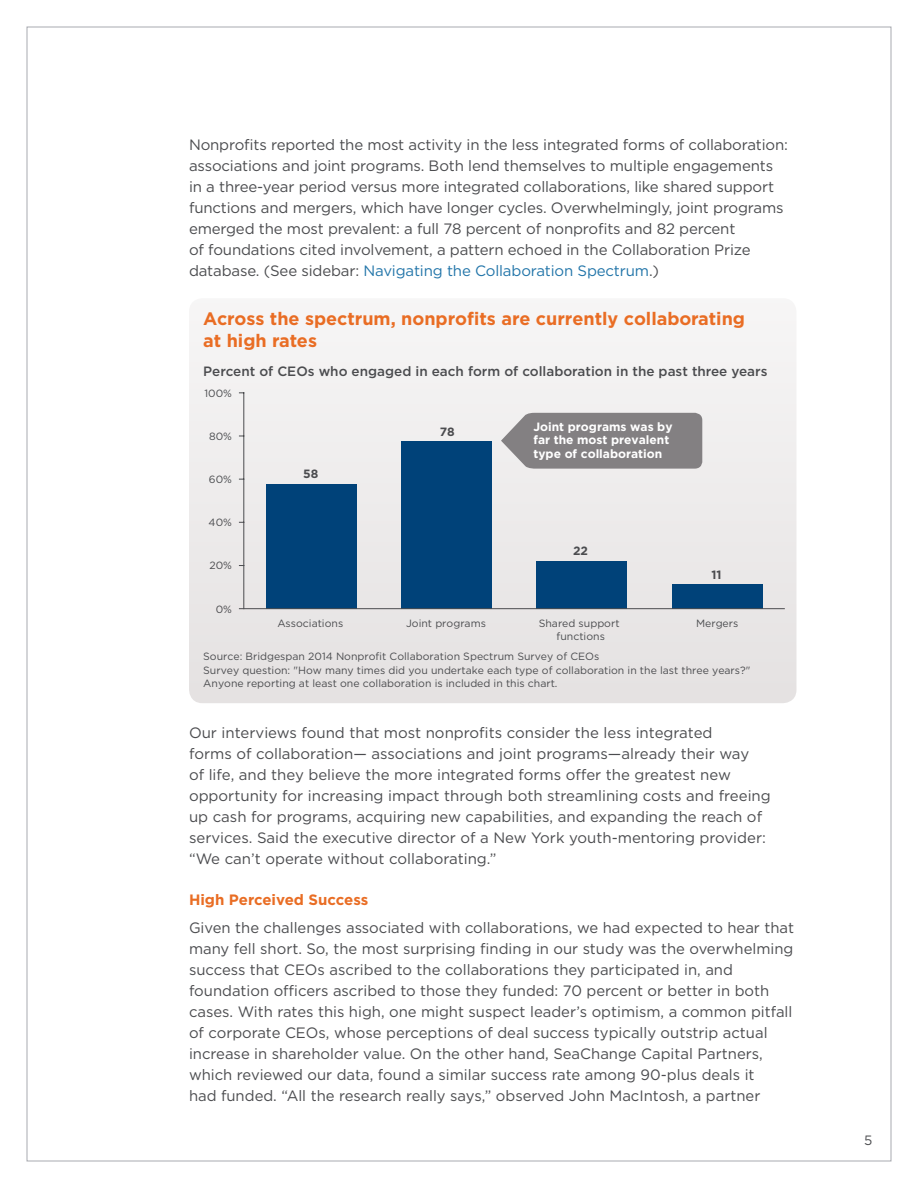
<style>
.page{position:relative;width:918px;height:1188px;background:#fff}
.page>*{position:absolute;margin:0;border:0;box-sizing:border-box;transform-origin:0 0}
.t1{font:700 18px/22.5px "Gotham";color:#e96d24}
._08-BodyText{font:15px/21px "Gotham";color:#4b4c4f}
._13-OrangeSubhead{font:700 15px "Gotham";color:#e96d24}
.t2{font:500 13.5px "Gotham";color:#4b4c4f}
.t3{font:13.5px "Gotham";color:#4b4c4f}
.t4{font:700 12px/13.5px "Gotham";color:#fff}
.t5{font:700 12px "Gotham";color:#4b4c4f}
.t6{font:10.5px/13.5px "Gotham";color:#4b4c4f}
.s1{color:#2275a9}
</style>
<div class="page">
<div style="left:189px;top:298px;width:607px;height:405px;background:#eeecec;border-radius:14px"></div>
<div style="left:266px;top:484px;width:91px;height:125px;background:#004279"></div>
<div style="left:402px;top:441px;width:90px;height:168px;background:#004279"></div>
<div style="left:537px;top:561px;width:90px;height:48px;background:#004279"></div>
<div style="left:672px;top:584px;width:90px;height:25px;background:#004279"></div>
<hr style="left:243px;top:393px;width:1px;height:216px;background:#4b4c4f">
<hr style="left:239px;top:608px;width:545px;height:1px;background:#4b4c4f">
<svg style="left:501px;top:413px;width:202px;height:56px;background:#8b888a"></svg>
<p class="_08-BodyText" style="left:189px;top:134px;width:601px">Nonprofits reported the most activity in the less integrated forms of collaboration: associations and joint programs. Both lend themselves to multiple engagements in a three-year period versus more integrated collaborations, like shared support functions and mergers, which have longer cycles. Overwhelmingly, joint programs emerged the most prevalent: a full 78 percent of nonprofits and 82 percent<br>of foundations cited involvement, a pattern echoed in the Collaboration Prize database. (See sidebar: <span class="s1">Navigating the Collaboration Spectrum</span>.)</p>
<p class="t1" style="left:203px;top:307px;width:543px">Across the spectrum, nonprofits are currently collaborating at high rates</p>
<p class="t2" style="left:203px;top:362px;width:566px">Percent of CEOs who engaged in each form of collaboration in the past three years</p>
<p class="t6" style="left:204px;top:386px;width:29px">100%</p>
<p class="t6" style="left:209px;top:429px;width:24px">80%</p>
<p class="t6" style="left:209px;top:472px;width:25px">60%</p>
<p class="t6" style="left:209px;top:516px;width:25px">40%</p>
<p class="t6" style="left:209px;top:559px;width:24px">20%</p>
<p class="t6" style="left:216px;top:602px;width:18px">0%</p>
<p class="t5" style="left:303px;top:466px;width:17px">58</p>
<p class="t6" style="left:277px;top:616px;width:67px">Associations</p>
<p class="t5" style="left:440px;top:424px;width:16px">78</p>
<p class="t6" style="left:406px;top:616px;width:81px">Joint programs</p>
<p class="t4" style="left:533px;top:420px;width:141px">Joint programs was by far the most prevalent type of collaboration</p>
<p class="t5" style="left:573px;top:543px;width:16px">22</p>
<p class="t6" style="left:539px;top:616px;width:82px;text-align:center">Shared support functions</p>
<p class="t5" style="left:711px;top:567px;width:12px">11</p>
<p class="t6" style="left:696px;top:616px;width:44px">Mergers</p>
<p class="t6" style="left:203px;top:650px;width:549px">Source: Bridgespan 2014 Nonprofit Collaboration Spectrum Survey of CEOs<br>Survey question: "How many times did you undertake each type of collaboration in the last three years?"<br>Anyone reporting at least one collaboration is included in this chart.</p>
<p class="_08-BodyText" style="left:189px;top:722px;width:583px">Our interviews found that most nonprofits consider the less integrated<br>forms of collaboration— associations and joint programs—already their way<br>of life, and they believe the more integrated forms offer the greatest new opportunity for increasing impact through both streamlining costs and freeing up cash for programs, acquiring new capabilities, and expanding the reach of services. Said the executive director of a New York youth-mentoring provider: “We can’t operate without collaborating.”</p>
<p class="_13-OrangeSubhead" style="left:189px;top:890px;width:181px">High Perceived Success</p>
<p class="_08-BodyText" style="left:189px;top:917px;width:607px">Given the challenges associated with collaborations, we had expected to hear that many fell short. So, the most surprising finding in our study was the overwhelming success that CEOs ascribed to the collaborations they participated in, and foundation officers ascribed to those they funded: 70 percent or better in both cases. With rates this high, one might suspect leader’s optimism, a common pitfall of corporate CEOs, whose perceptions of deal success typically outstrip actual increase in shareholder value. On the other hand, SeaChange Capital Partners, which reviewed our data, found a similar success rate among 90-plus deals it<br>had funded. “All the research really says,” observed John MacIntosh, a partner</p>
<p class="t3" style="left:864px;top:1131px;width:10px">5</p>
</div>
